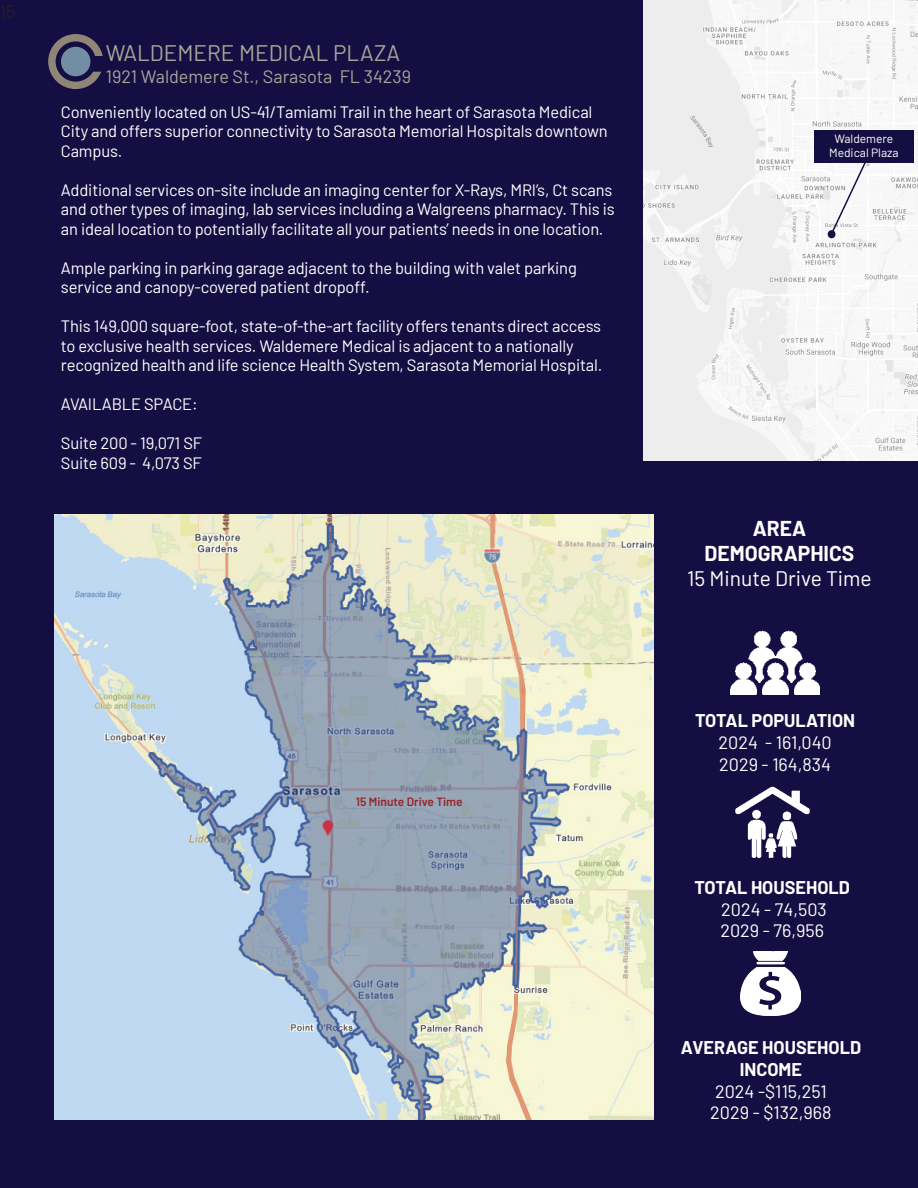
<style>
.page{position:relative;width:918px;height:1188px;background:#150e42}
.page>*{position:absolute;margin:0;border:0;box-sizing:border-box;transform-origin:0 0}
.t1{font:22.5px "Barlow";color:#a9a598}
.t2{font:21px "Barlow";color:#fff}
.t3{font:700 21px "Barlow";color:#fff}
.t4{font:18px "Barlow";color:#fff}
.t5{font:700 18px/21.6px "Barlow";color:#fff;text-align:center}
.t6{font:18px "Barlow";color:#a9a598}
.t7{font:18px "Barlow";color:#231f20}
.t8{font:16.5px/19.5px "Barlow";letter-spacing:-.01em;color:#fff}
.t9{font:12px "Barlow";color:#fff}
.t10{font:600 12px "Barlow";color:#98232a}
</style>
<div class="page">
<img style="left:731px;top:630px;width:89px;height:64px">
<img style="left:735px;top:786px;width:75px;height:72px">
<img style="left:741px;top:952px;width:60px;height:64px">
<svg style="left:48px;top:34px;width:55px;height:55px"></svg>
<div style="left:61px;top:47px;width:29px;height:29px;background:#738da5;border-radius:50%"></div>
<img style="left:54px;top:515px;width:600px;height:605px">
<img style="left:644px;top:0;width:274px;height:460px">
<div style="left:828px;top:230px;width:8px;height:8px;background:#150e42;border-radius:50%"></div>
<div style="left:814px;top:131px;width:100px;height:32px;background:#150e42"></div>
<svg style="left:830px;top:163px;width:39px;height:71px;background:#ebebed"></svg>
<p class="t7" style="left:0;top:-2px;width:17px">15</p>
<p class="t1" style="left:106px;top:37px;width:296px">WALDEMERE MEDICAL PLAZA</p>
<p class="t6" style="left:106px;top:63px;width:307px">1921 Waldemere St., Sarasota FL 34239</p>
<p class="t8" style="left:61px;top:101px;width:548px">Conveniently located on US-41/Tamiami Trail in the heart of Sarasota Medical<br>City and offers superior connectivity to Sarasota Memorial Hospitals downtown<br>Campus.</p>
<p class="t8" style="left:61px;top:179px;width:555px">Additional services on-site include an imaging center for X-Rays, MRI’s, Ct scans and other types of imaging, lab services including a Walgreens pharmacy. This is an ideal location to potentially facilitate all your patients’ needs in one location.</p>
<p class="t8" style="left:61px;top:257px;width:517px">Ample parking in parking garage adjacent to the building with valet parking service and canopy-covered patient dropoff.</p>
<p class="t8" style="left:61px;top:315px;width:543px">This 149,000 square-foot, state-of-the-art facility offers tenants direct access to exclusive health services. Waldemere Medical is adjacent to a nationally recognized health and life science Health System, Sarasota Memorial Hospital.</p>
<p class="t8" style="left:61px;top:393px;width:138px">AVAILABLE SPACE:</p>
<p class="t8" style="left:61px;top:432px;width:143px">Suite 200 - 19,071 SF</p>
<p class="t8" style="left:61px;top:452px;width:142px">Suite 609 - 4,073 SF</p>
<p class="t10" style="left:356px;top:793px;width:108px">15 Minute Drive Time</p>
<p class="t9" style="left:835px;top:130px;width:60px">Waldemere</p>
<p class="t9" style="left:829px;top:144px;width:71px">Medical Plaza</p>
<p class="t3" style="left:753px;top:513px;width:55px">AREA</p>
<p class="t3" style="left:704px;top:538px;width:151px">DEMOGRAPHICS</p>
<p class="t2" style="left:687px;top:563px;width:186px">15 Minute Drive Time</p>
<p class="t5" style="left:695px;top:709px;width:161px">TOTAL POPULATION</p>
<p class="t4" style="left:719px;top:730px;width:115px">2024 - 161,040</p>
<p class="t4" style="left:719px;top:751px;width:113px">2029 - 164,834</p>
<p class="t5" style="left:695px;top:875px;width:157px">TOTAL HOUSEHOLD</p>
<p class="t4" style="left:721px;top:896px;width:107px">2024 - 74,503</p>
<p class="t4" style="left:720px;top:918px;width:105px">2029 - 76,956</p>
<p class="t5" style="left:681px;top:1036px;width:182px">AVERAGE HOUSEHOLD<br>INCOME</p>
<p class="t4" style="left:715px;top:1078px;width:113px">2024 -$115,251</p>
<p class="t4" style="left:710px;top:1100px;width:123px">2029 - $132,968</p>
</div>
